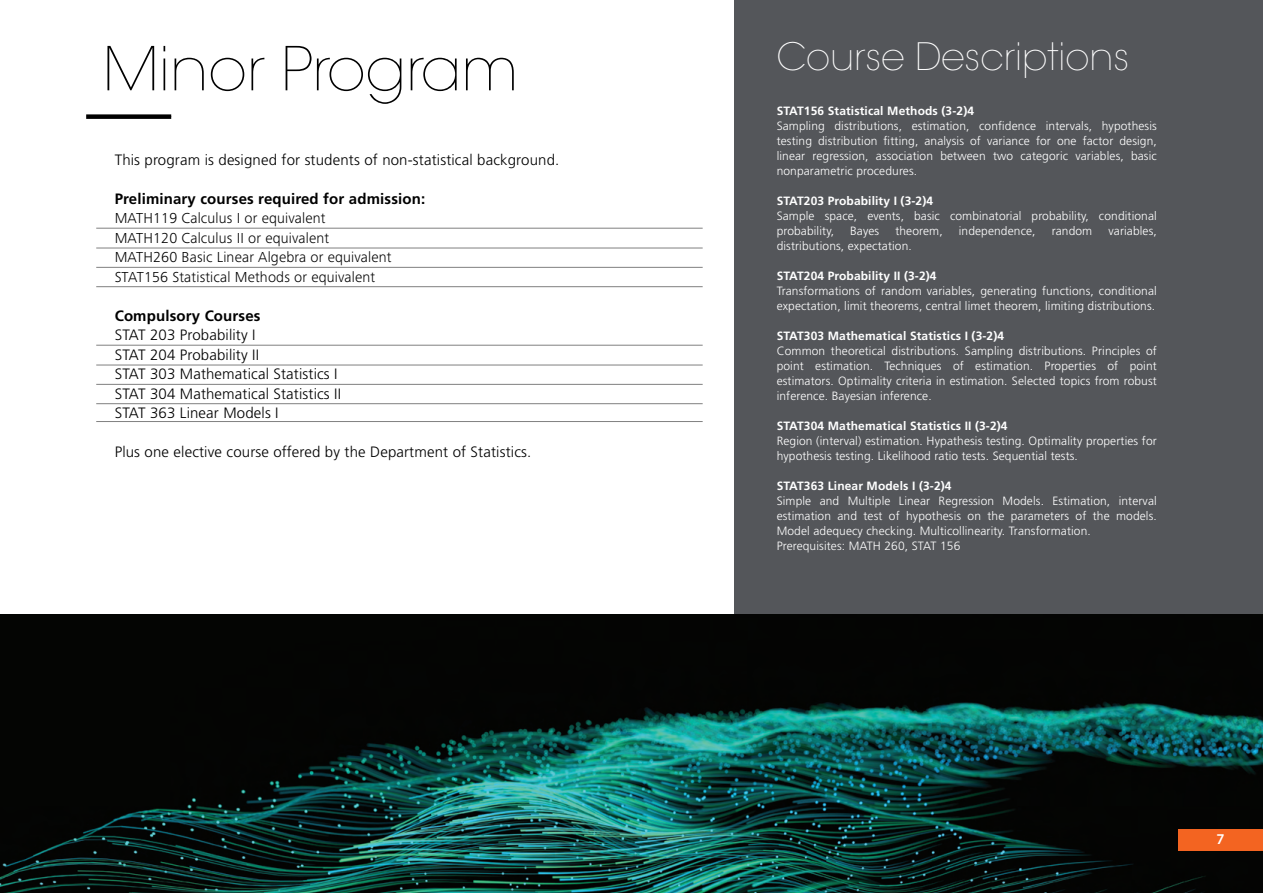
<style>
.page{position:relative;width:1263px;height:893px;background:#fff}
.page>*{position:absolute;margin:0;border:0;box-sizing:border-box;transform-origin:0 0}
.t1{font:200 60px "ITC Avant Garde Std";color:#000}
.t2{font:200 37.5px "ITC Avant Garde Std";color:#fff}
.t3{font:300 15px/19.5px "Frutiger LT Std";letter-spacing:.01em;color:#000}
.t4{font:300 15px/19.5px "Frutiger Next LTW1 G";letter-spacing:.01em;color:#000}
.t5{font:700 15px "Frutiger LT Std";letter-spacing:.01em;color:#000}
.t6{font:600 15px "Myriad Pro";color:#fff}
.t7{font:300 12px/15px "Frutiger LT Std";letter-spacing:.01em;color:#fff}
.t8{font:700 12px "Frutiger LT Std";letter-spacing:.01em;color:#fff}
</style>
<div class="page">
<div style="left:734px;top:0;width:529px;height:893px;background:#54565a"></div>
<div style="left:86px;top:114px;width:85px;height:5px;background:#000"></div>
<hr style="left:96px;top:248px;width:607px;height:1px;background:#808080">
<hr style="left:96px;top:267px;width:607px;height:1px;background:#808080">
<hr style="left:96px;top:286px;width:607px;height:1px;background:#808080">
<hr style="left:96px;top:228px;width:607px;height:1px;background:#808080">
<hr style="left:96px;top:365px;width:607px;height:1px;background:#808080">
<hr style="left:96px;top:384px;width:607px;height:1px;background:#808080">
<hr style="left:96px;top:403px;width:607px;height:1px;background:#808080">
<hr style="left:96px;top:421px;width:607px;height:1px;background:#808080">
<hr style="left:96px;top:345px;width:607px;height:1px;background:#808080">
<img style="left:0;top:615px;width:1263px;height:278px">
<div style="left:1178px;top:829px;width:85px;height:21px;background:#f36421"></div>
<h1 class="t1" style="left:103px;top:34px;width:417px">Minor Program</h1>
<p class="t3" style="left:115px;top:150px;width:446px">This program is designed for students of non-statistical background.</p>
<p class="t5" style="left:115px;top:190px;width:312px">Preliminary courses required for admission:</p>
<p class="t4" style="left:115px;top:209px;width:278px">MATH119 Calculus I or equivalent MATH120 Calculus II or equivalent MATH260 Basic Linear Algebra or equivalent STAT156 Statistical Methods or equivalent</p>
<p class="t5" style="left:115px;top:307px;width:147px">Compulsory Courses</p>
<p class="t3" style="left:115px;top:326px;width:228px">STAT 203 Probability I<br>STAT 204 Probability II<br>STAT 303 Mathematical Statistics I<br>STAT 304 Mathematical Statistics II<br>STAT 363 Linear Models I</p>
<p class="t3" style="left:115px;top:443px;width:418px">Plus one elective course offered by the Department of Statistics.</p>
<h2 class="t2" style="left:777px;top:35px;width:354px">Course Descriptions</h2>
<p class="t8" style="left:777px;top:104px;width:199px">STAT156 Statistical Methods (3-2)4</p>
<p class="t7" style="left:777px;top:119px;width:382px;text-align:justify">Sampling distributions, estimation, confidence intervals, hypothesis testing distribution fitting, analysis of variance for one factor design, linear regression, association between two categoric variables, basic nonparametric procedures.</p>
<p class="t8" style="left:777px;top:194px;width:158px">STAT203 Probability I (3-2)4</p>
<p class="t7" style="left:777px;top:209px;width:382px">Sample space, events, basic combinatorial probability, conditional probability,</p>
<p class="t7" style="left:850px;top:224px;width:31px">Bayes</p>
<p class="t7" style="left:895px;top:224px;width:49px">theorem,</p>
<p class="t7" style="left:959px;top:224px;width:78px">independence,</p>
<p class="t7" style="left:1052px;top:224px;width:42px">random</p>
<p class="t7" style="left:1108px;top:224px;width:50px">variables,</p>
<p class="t7" style="left:777px;top:239px;width:137px">distributions, expectation.</p>
<p class="t8" style="left:777px;top:269px;width:161px">STAT204 Probability II (3-2)4</p>
<p class="t7" style="left:777px;top:284px;width:382px">Transformations of random variables, generating functions, conditional expectation, limit theorems, central limet theorem, limiting distributions.</p>
<p class="t8" style="left:777px;top:329px;width:229px">STAT303 Mathematical Statistics I (3-2)4</p>
<p class="t7" style="left:777px;top:344px;width:382px;text-align:justify">Common theoretical distributions. Sampling distributions. Principles of point estimation. Techniques of estimation. Properties of point estimators. Optimality criteria in estimation. Selected topics from robust inference. Bayesian inference.</p>
<p class="t8" style="left:777px;top:419px;width:232px">STAT304 Mathematical Statistics II (3-2)4</p>
<p class="t7" style="left:777px;top:434px;width:382px">Region (interval) estimation. Hypathesis testing. Optimality properties for hypothesis testing. Likelihood ratio tests. Sequential tests.</p>
<p class="t8" style="left:777px;top:479px;width:176px">STAT363 Linear Models I (3-2)4</p>
<p class="t7" style="left:777px;top:494px;width:382px">Simple and Multiple Linear Regression Models. Estimation, interval estimation and test of hypothesis on the parameters of the models.<br>Model adequecy checking. Multicollinearity. Transformation.<br>Prerequisites: MATH 260, STAT 156</p>
<p class="t6" style="left:1216px;top:830px;width:10px">7</p>
</div>
